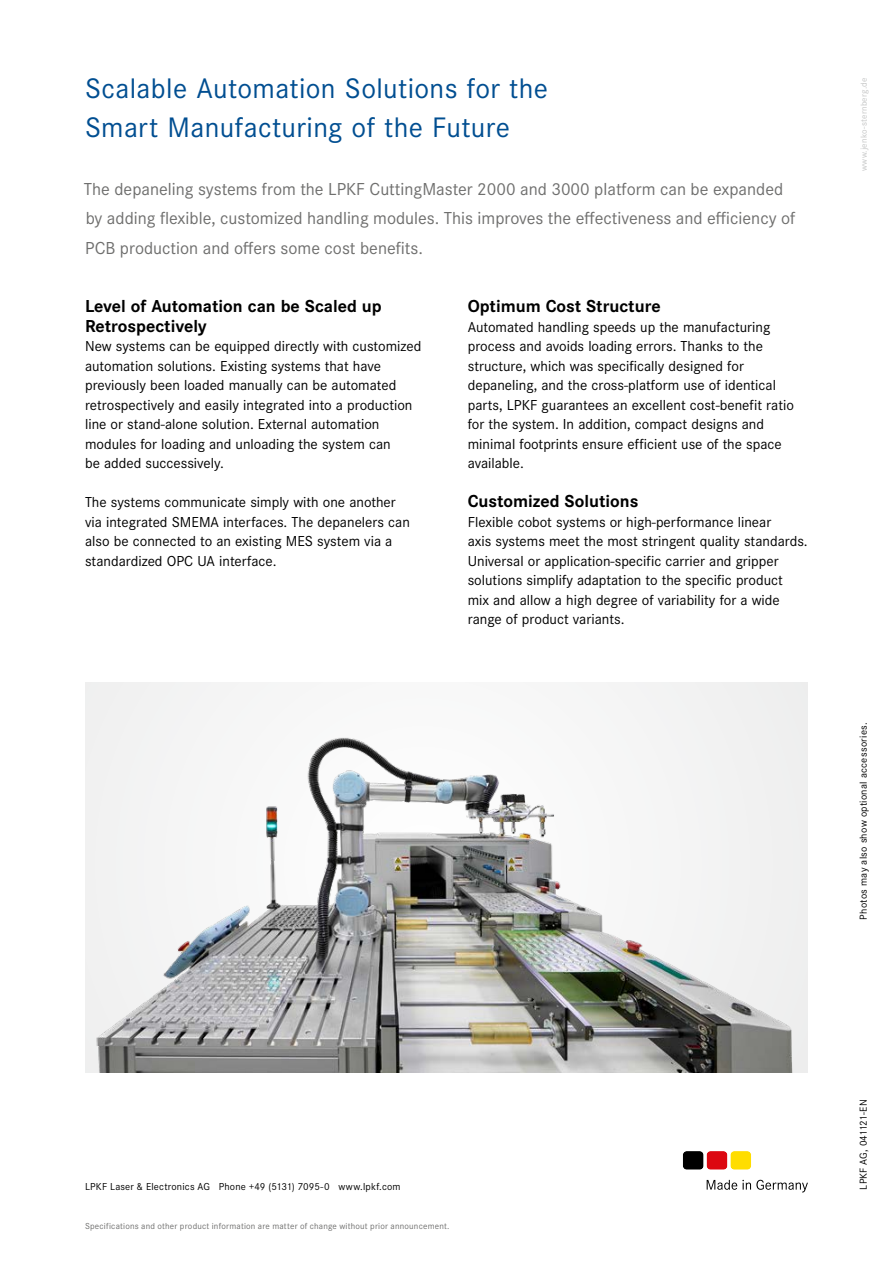
<style>
.page{position:relative;width:893px;height:1263px;background:#fff}
.page>*{position:absolute;margin:0;border:0;box-sizing:border-box;transform-origin:0 0}
.t1{font:29.25px/39px "Corporate S";letter-spacing:.01em;color:#004e91}
.t2{font:18px/29.2px "Corporate S";color:#6f6f6e}
.t3{font:700 18px/19.5px "Corporate S";color:#000}
.t4{font:15px/19.5px "Corporate S";color:#000}
.t5{font:10.5px "Corporate S";letter-spacing:.02em;color:#000}
.t6{font:9px "Corporate S";letter-spacing:.02em;color:#6f6f6e}
.t7{font:9px "Corporate S";letter-spacing:.025em;color:#c5c6c6}
</style>
<div class="page">
<svg style="left:707px;top:1180px;width:101px;height:12px"></svg>
<svg style="left:683px;top:1151px;width:69px;height:19px"></svg>
<div style="left:85px;top:682px;width:723px;height:391px;background:#f4f4f4"></div>
<img style="left:96px;top:738px;width:697px;height:335px">
<h1 class="t1" style="left:85px;top:67px;width:465px">Scalable Automation Solutions for the<br>Smart Manufacturing of the Future</h1>
<p class="t2" style="left:84px;top:174px;width:713px">The depaneling systems from the LPKF CuttingMaster 2000 and 3000 platform can be expanded by adding flexible, customized handling modules. This improves the effectiveness and efficiency of<br>PCB production and offers some cost benefits.</p>
<p class="t3" style="left:85px;top:296px;width:298px">Level of Automation can be Scaled up<br>Retrospectively</p>
<p class="t4" style="left:85px;top:336px;width:338px">New systems can be equipped directly with customized automation solutions. Existing systems that have previously been loaded manually can be automated retrospectively and easily integrated into a production line or stand-alone solution. External automation modules for loading and unloading the system can<br>be added successively.</p>
<p class="t4" style="left:85px;top:492px;width:326px">The systems communicate simply with one another via integrated SMEMA interfaces. The depanelers can also be connected to an existing MES system via a standardized OPC UA interface.</p>
<p class="t3" style="left:468px;top:296px;width:194px">Optimum Cost Structure</p>
<p class="t4" style="left:468px;top:316px;width:328px">Automated handling speeds up the manufacturing process and avoids loading errors. Thanks to the structure, which was specifically designed for depaneling, and the cross-platform use of identical parts, LPKF guarantees an excellent cost-benefit ratio for the system. In addition, compact designs and minimal footprints ensure efficient use of the space available.</p>
<p class="t3" style="left:468px;top:491px;width:172px">Customized Solutions</p>
<p class="t4" style="left:468px;top:511px;width:342px">Flexible cobot systems or high-performance linear<br>axis systems meet the most stringent quality standards.<br>Universal or application-specific carrier and gripper solutions simplify adaptation to the specific product mix and allow a high degree of variability for a wide range of product variants.</p>
<p class="t7" style="left:858px;top:171px;width:95px;rotate:-90deg">www.jenko-sternberg.de</p>
<p class="t5" style="left:856px;top:919px;width:199px;rotate:-90deg">Photos may also show optional accessories.</p>
<p class="t5" style="left:85px;top:1179px;width:317px">LPKF Laser &amp; Electronics AG Phone +49 (5131) 7095-0 www.lpkf.com</p>
<p class="t6" style="left:85px;top:1220px;width:366px">Specifications and other product information are matter of change without prior announcement.</p>
<p class="t5" style="left:856px;top:1190px;width:92px;rotate:-90deg">LPKF AG, 041121-EN</p>
</div>
